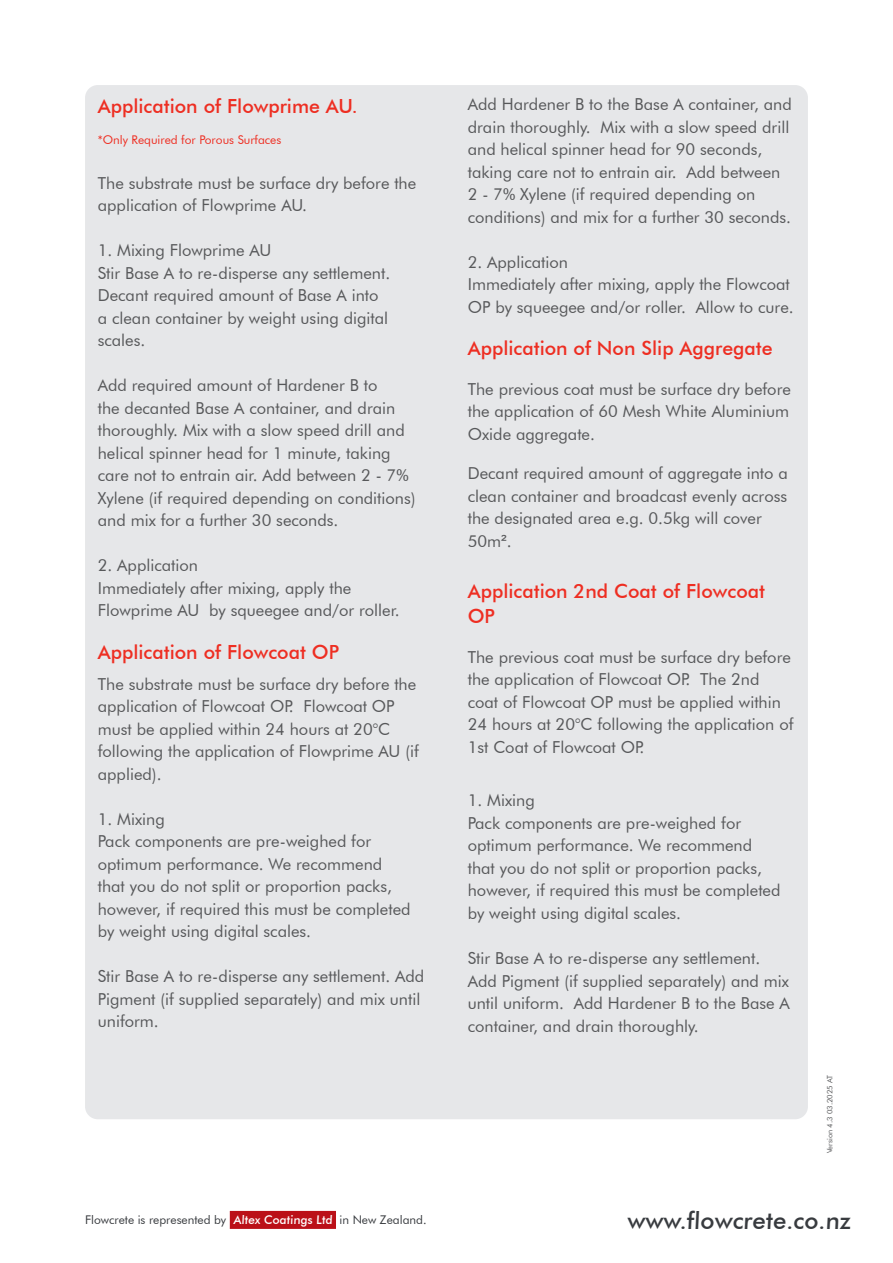
<style>
.page{position:relative;width:893px;height:1263px;background:#fff}
.page>*{position:absolute;margin:0;border:0;box-sizing:border-box;transform-origin:0 0}
.t1{font:500 24px "Futura BT";color:#383b3f}
.t2{font:500 19.5px/25.5px "Futura BT";color:#ee2e22}
.t3{font:16.5px/22.5px "Futura BT";color:#57585a}
.t4{font:12px "Futura BT";color:#383b3f}
.t5{font:12px "Futura BT";color:#ee2e22}
.t6{font:7.5px "Futura BT";color:#57585a}
.s1{font-family:"Arial"}
.s2{font-weight:500;color:#fff}
</style>
<div class="page">
<div style="left:85px;top:85px;width:723px;height:1034px;background:#e6e7e9;border-radius:13px"></div>
<div style="left:230px;top:1211px;width:106px;height:18px;background:#bb1018"></div>
<p class="t2" style="left:98px;top:93px;width:261px">Application of Flowprime AU.</p>
<p class="t5" style="left:98px;top:132px;width:185px">*Only Required for Porous Surfaces</p>
<p class="t3" style="left:98px;top:171px;width:320px">The substrate must be surface dry before the application of Flowprime AU.</p>
<p class="t3" style="left:98px;top:239px;width:175px">1. Mixing Flowprime AU</p>
<p class="t3" style="left:98px;top:261px;width:294px">Stir Base A to re-disperse any settlement.<br>Decant required amount of Base A into a clean container by weight using digital scales.</p>
<p class="t3" style="left:98px;top:374px;width:319px">Add required amount of Hardener B to<br>the decanted Base A container, and drain thoroughly. Mix with a slow speed drill and helical spinner head for 1 minute, taking care not to entrain air. Add between 2 - 7% Xylene (if required depending on conditions) and mix for a further 30 seconds.</p>
<p class="t3" style="left:98px;top:554px;width:102px">2. Application</p>
<p class="t3" style="left:98px;top:576px;width:303px">Immediately after mixing, apply the<br>Flowprime AU by squeegee and/or roller.</p>
<p class="t2" style="left:98px;top:639px;width:243px">Application of Flowcoat OP</p>
<p class="t3" style="left:98px;top:672px;width:323px">The substrate must be surface dry before the application of Flowcoat OP. Flowcoat OP must be applied within 24 hours at 20°C following the application of Flowprime AU (if applied).</p>
<p class="t3" style="left:98px;top:807px;width:69px">1. Mixing</p>
<p class="t3" style="left:98px;top:830px;width:314px">Pack components are pre-weighed for optimum performance. We recommend that you do not split or proportion packs, however, if required this must be completed by weight using digital scales.</p>
<p class="t3" style="left:98px;top:965px;width:328px">Stir Base A to re-disperse any settlement. Add<br>Pigment (if supplied separately) and mix until uniform.</p>
<p class="t3" style="left:468px;top:93px;width:325px">Add Hardener B to the Base A container, and drain thoroughly. Mix with a slow speed drill and helical spinner head for 90 seconds, taking care not to entrain air. Add between 2 - 7% Xylene (if required depending on conditions) and mix for a further 30 seconds.</p>
<p class="t3" style="left:468px;top:251px;width:102px">2. Application</p>
<p class="t3" style="left:468px;top:273px;width:327px">Immediately after mixing, apply the Flowcoat<br>OP by squeegee and/or roller. Allow to cure.</p>
<p class="t2" style="left:468px;top:336px;width:306px">Application of Non Slip Aggregate</p>
<p class="t3" style="left:468px;top:378px;width:325px;text-align:justify">The previous coat must be surface dry before the application of 60 Mesh White Aluminium Oxide aggregate.</p>
<p class="t3" style="left:468px;top:462px;width:322px">Decant required amount of aggregate into a clean container and broadcast evenly across the designated area e.g. 0.5kg will cover 50m<span class="s1">²</span>.</p>
<p class="t2" style="left:468px;top:578px;width:299px">Application 2nd Coat of Flowcoat<br>OP</p>
<p class="t3" style="left:468px;top:646px;width:327px">The previous coat must be surface dry before the application of Flowcoat OP. The 2nd coat of Flowcoat OP must be applied within 24 hours at 20°C following the application of 1st Coat of Flowcoat OP.</p>
<p class="t3" style="left:468px;top:789px;width:69px">1. Mixing</p>
<p class="t3" style="left:468px;top:812px;width:314px">Pack components are pre-weighed for optimum performance. We recommend that you do not split or proportion packs, however, if required this must be completed by weight using digital scales.</p>
<p class="t3" style="left:468px;top:947px;width:324px">Stir Base A to re-disperse any settlement.<br>Add Pigment (if supplied separately) and mix until uniform. Add Hardener B to the Base A container, and drain thoroughly.</p>
<p class="t6" style="left:825px;top:1153px;width:80px;rotate:-90deg">Version 4.3 03.2025 AT</p>
<p class="t4" style="left:85px;top:1213px;width:343px">Flowcrete is represented by <span class="s2">Altex Coatings Ltd</span> in New Zealand.</p>
<p class="t1" style="left:627px;top:1206px;width:226px">www.flowcrete.co.nz</p>
</div>
